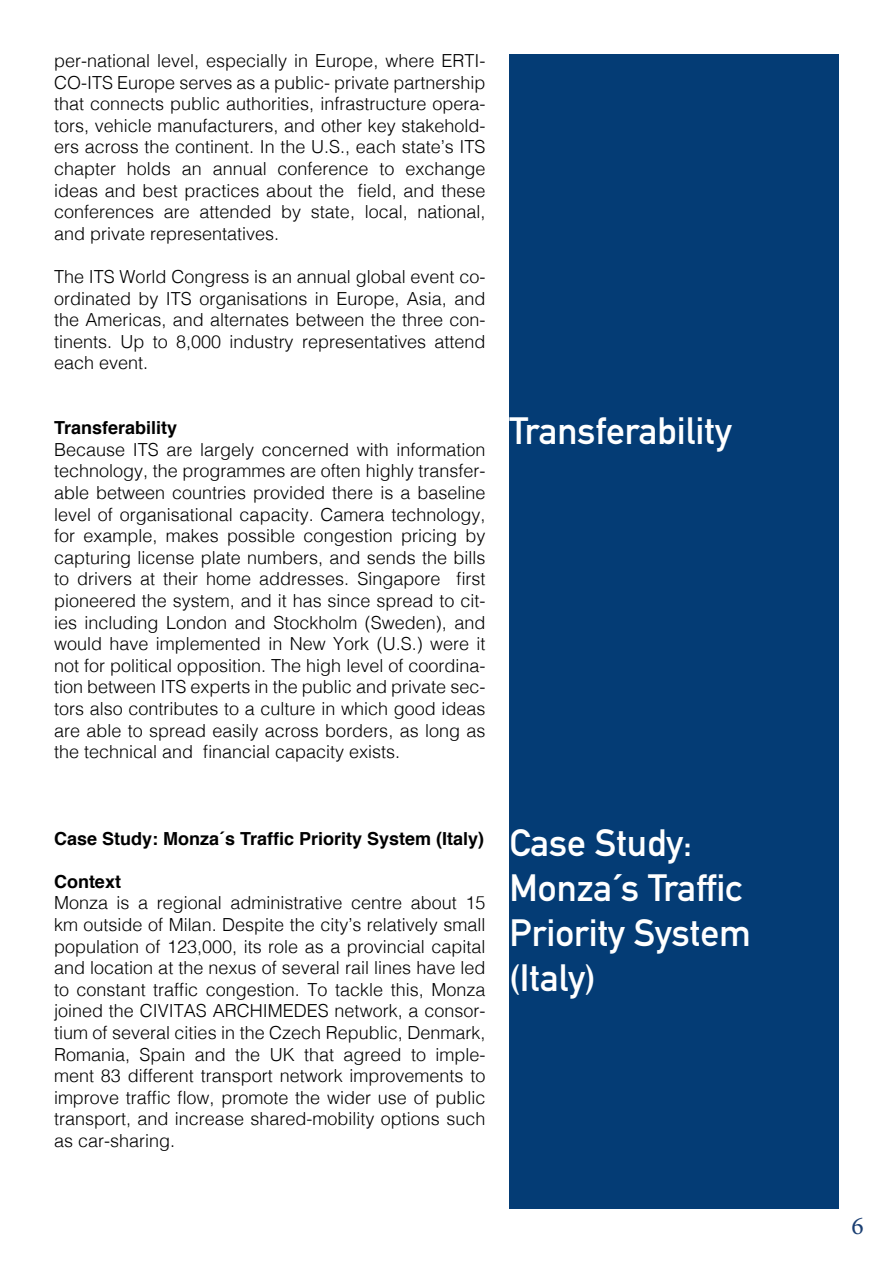
<style>
.page{position:relative;width:893px;height:1263px;background:#fff}
.page>*{position:absolute;margin:0;border:0;box-sizing:border-box;transform-origin:0 0}
.t1{font:700 37.5px "DIN Alternate";color:#fff}
.t2{font:25.5px "Minion Pro";color:#1b3f73}
.t3{font:300 18px/21.6px "Helvetica";color:#000;text-align:justify}
.t4{font:700 18px "Helvetica";color:#000}
</style>
<div class="page">
<div style="left:509px;top:54px;width:330px;height:1155px;background:#043c75"></div>
<p class="t3" style="left:54px;top:48px;width:433px">per-national level, especially in Europe, where ERTI-CO-ITS Europe serves as a public- private partnership that connects public authorities, infrastructure opera&shy;tors, vehicle manufacturers, and other key stakehold&shy;ers across the continent. In the U.S., each state’s ITS chapter holds an annual conference to exchange ideas and best practices about the field, and these conferences are attended by state, local, national, and private representatives.</p>
<p class="t3" style="left:54px;top:264px;width:433px">The ITS World Congress is an annual global event co&shy;ordinated by ITS organisations in Europe, Asia, and the Americas, and alternates between the three con&shy;tinents. Up to 8,000 industry representatives attend each event.</p>
<p class="t4" style="left:54px;top:413px;width:125px">Transferability</p>
<p class="t3" style="left:54px;top:437px;width:433px">Because ITS are largely concerned with information technology, the programmes are often highly transfer&shy;able between countries provided there is a baseline level of organisational capacity. Camera technology, for example, makes possible congestion pricing by capturing license plate numbers, and sends the bills to drivers at their home addresses. Singapore first pioneered the system, and it has since spread to cit&shy;ies including London and Stockholm (Sweden), and would have implemented in New York (U.S.) were it not for political opposition. The high level of coordina&shy;tion between ITS experts in the public and private sec&shy;tors also contributes to a culture in which good ideas are able to spread easily across borders, as long as the technical and financial capacity exists.</p>
<p class="t1" style="left:509px;top:402px;width:224px">Transferability</p>
<p class="t4" style="left:54px;top:824px;width:432px">Case Study: Monza´s Traffic Priority System (Italy)</p>
<p class="t4" style="left:54px;top:867px;width:68px">Context</p>
<p class="t3" style="left:54px;top:891px;width:433px">Monza is a regional administrative centre about 15 km outside of Milan. Despite the city’s relatively small population of 123,000, its role as a provincial capital and location at the nexus of several rail lines have led to constant traffic congestion. To tackle this, Monza joined the CIVITAS ARCHIMEDES network, a consor&shy;tium of several cities in the Czech Republic, Denmark, Romania, Spain and the UK that agreed to imple&shy;ment 83 different transport network improvements to improve traffic flow, promote the wider use of public transport, and increase shared-mobility options such as car-sharing.</p>
<p class="t1" style="left:509px;top:815px;width:184px">Case Study:</p>
<p class="t1" style="left:509px;top:860px;width:234px">Monza´s Traffic</p>
<p class="t1" style="left:509px;top:905px;width:243px">Priority System</p>
<p class="t1" style="left:509px;top:950px;width:88px">(Italy)</p>
<p class="t2" style="left:851px;top:1208px;width:14px">6</p>
</div>
